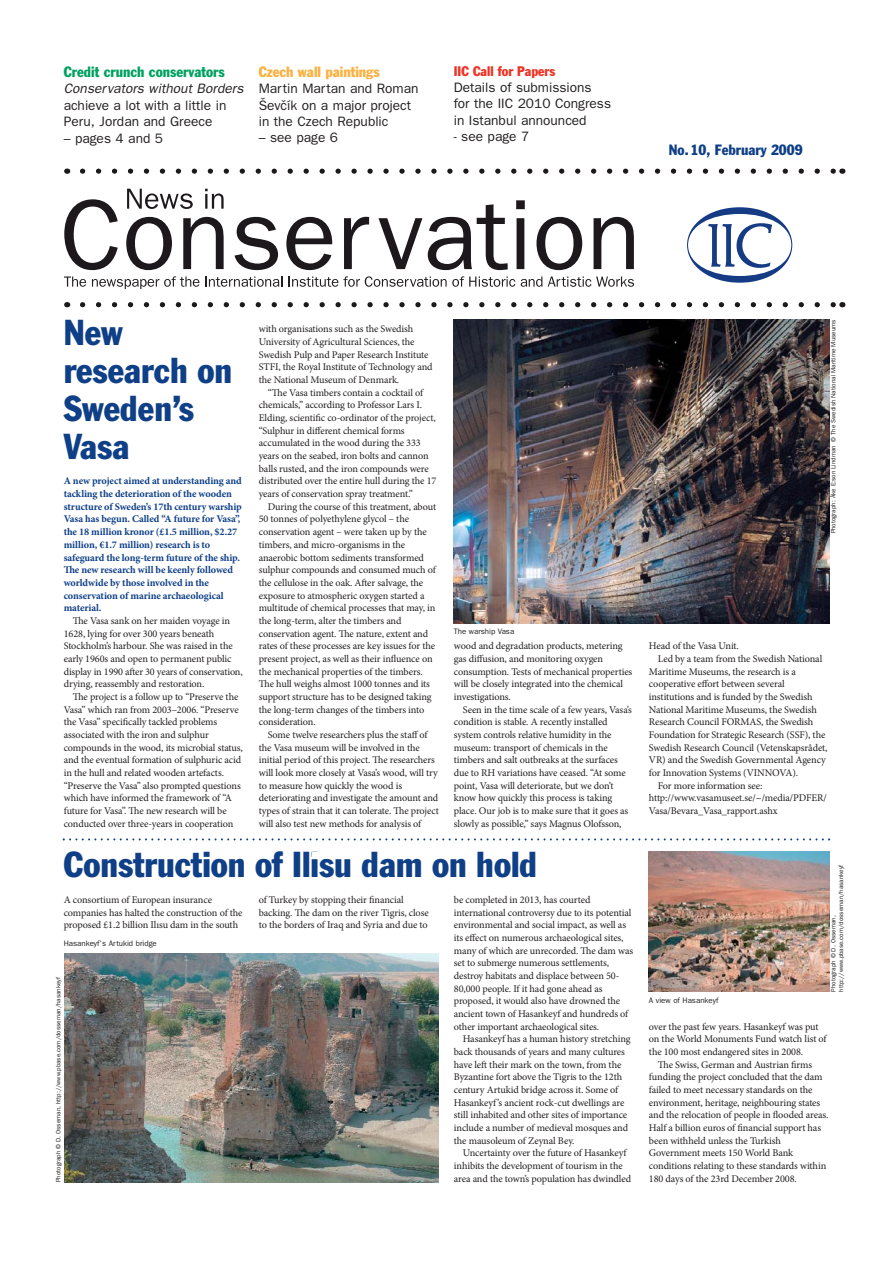
<style>
.page{position:relative;width:893px;height:1263px;background:#fff}
.page>*{position:absolute;margin:0;border:0;box-sizing:border-box;transform-origin:0 0}
.t1{font:condensed 35.4px/38.1px "Franklin Gothic LT";color:#0e3f87}
.t2{font:condensed 14.7px "Franklin Gothic LT";color:#00a160}
.t3{font:condensed 14.7px "Franklin Gothic LT";color:#fbb03f}
.t4{font:condensed 14.7px "Franklin Gothic LT";color:#0e3f87}
.t5{font:13.65px/16.4px "Franklin Gothic";color:#231f20}
.t6{font:italic 13.65px "Franklin Gothic";color:#231f20}
.t7{font:condensed 13.65px "Franklin Gothic LT";color:#ee3224}
.t8{font:10.2px/12.8px "Minion Pro";letter-spacing:-.01em;color:#231f20}
.t9{font:700 10.2px/12.8px "Minion Pro";letter-spacing:-.01em;color:#0e3f87}
.t10{font:7.8px "Franklin Gothic";color:#231f20}
.t11{font:6.3px/7.5px "Franklin Gothic";color:#231f20}
</style>
<div class="page">
<svg style="left:64px;top:199px;width:54px;height:71px"></svg>
<svg style="left:126px;top:217px;width:46px;height:53px"></svg>
<svg style="left:183px;top:217px;width:41px;height:52px"></svg>
<svg style="left:234px;top:217px;width:44px;height:53px"></svg>
<svg style="left:286px;top:217px;width:46px;height:53px"></svg>
<svg style="left:344px;top:217px;width:25px;height:52px"></svg>
<svg style="left:378px;top:218px;width:44px;height:51px"></svg>
<svg style="left:428px;top:204px;width:79px;height:66px"></svg>
<svg style="left:516px;top:200px;width:9px;height:69px"></svg>
<svg style="left:536px;top:217px;width:46px;height:53px"></svg>
<svg style="left:593px;top:217px;width:41px;height:52px"></svg>
<svg style="left:127px;top:189px;width:66px;height:20px"></svg>
<svg style="left:205px;top:189px;width:19px;height:20px"></svg>
<svg style="left:82px;top:302px;width:752px;height:5px"></svg>
<svg style="left:82px;top:169px;width:752px;height:5px"></svg>
<svg style="left:687px;top:207px;width:105px;height:76px"></svg>
<svg style="left:64px;top:277px;width:22px;height:10px"></svg>
<svg style="left:92px;top:276px;width:107px;height:13px"></svg>
<svg style="left:205px;top:277px;width:77px;height:10px"></svg>
<svg style="left:289px;top:276px;width:157px;height:11px"></svg>
<svg style="left:452px;top:276px;width:182px;height:11px"></svg>
<svg style="left:63px;top:838px;width:767px;height:3px"></svg>
<img style="left:454px;top:320px;width:375px;height:304px">
<img style="left:649px;top:852px;width:180px;height:140px">
<img style="left:64px;top:954px;width:375px;height:228px">
<h2 class="t2" style="left:64px;top:67px;width:162px">Credit crunch conservators</h2>
<h3 class="t6" style="left:64px;top:84px;width:183px">Conservators without Borders</h3>
<h3 class="t5" style="left:64px;top:98px;width:164px">achieve a lot with a little in<br>Peru, Jordan and Greece</h3>
<h3 class="t5" style="left:64px;top:131px;width:101px">– pages 4 and 5</h3>
<h2 class="t3" style="left:259px;top:67px;width:122px">Czech wall paintings</h2>
<h3 class="t5" style="left:259px;top:82px;width:161px">Martin Martan and Roman<br>Ševcˇík on a major project in the Czech Republic</h3>
<h3 class="t5" style="left:259px;top:131px;width:81px">– see page 6</h3>
<h3 class="t7" style="left:454px;top:67px;width:103px">IIC Call for Papers</h3>
<h3 class="t5" style="left:454px;top:80px;width:159px">Details of submissions<br>for the IIC 2010 Congress in Istanbul announced</h3>
<h3 class="t5" style="left:454px;top:129px;width:77px">- see page 7</h3>
<h2 class="t4" style="left:669px;top:144px;width:135px">No. 10 , February 200 9</h2>
<h1 class="t1" style="left:64px;top:316px;width:170px">New research on<br>Sweden’s<br>Vasa</h1>
<p class="t9" style="left:64px;top:476px;width:180px">A new project aimed at understanding and tackling the deterioration of the wooden structure of Sweden’s 17th century warship Vasa has begun. Called “A future for Vasa”, the 18 million kronor (£1.5 million, $2.27 million, €1.7 million) research is to safeguard the long-term future of the ship.<br>The new research will be keenly followed worldwide by those involved in the conservation of marine archaeological material.</p>
<p class="t8" style="left:64px;top:615px;width:180px;text-indent:9px">The Vasa sank on her maiden voyage in 1628, lying for over 300 years beneath Stockholm’s harbour. She was raised in the early 1960s and open to permanent public display in 1990 after 30 years of conservation, drying, reassembly and restoration.</p>
<p class="t8" style="left:64px;top:691px;width:181px;text-indent:9px">The project is a follow up to “Preserve the Vasa” which ran from 2003–2006. “Preserve the Vasa” specifically tackled problems associated with the iron and sulphur compounds in the wood, its microbial status, and the eventual formation of sulphuric acid in the hull and related wooden artefacts. “Preserve the Vasa” also prompted questions which have informed the framework of “A future for Vasa”. The new research will be conducted over three-years in cooperation</p>
<p class="t8" style="left:259px;top:324px;width:175px">with organisations such as the Swedish University of Agricultural Sciences, the Swedish Pulp and Paper Research Institute STFI, the Royal Institute of Technology and the National Museum of Denmark.</p>
<p class="t8" style="left:259px;top:387px;width:179px;text-indent:9px">“The Vasa timbers contain a cocktail of chemicals,” according to Professor Lars I.<br>Elding, scientific co-ordinator of the project, “Sulphur in different chemical forms accumulated in the wood during the 333 years on the seabed, iron bolts and cannon balls rusted, and the iron compounds were distributed over the entire hull during the 17 years of conservation spray treatment.”</p>
<p class="t8" style="left:259px;top:501px;width:179px;text-indent:9px">During the course of this treatment, about 50 tonnes of polyethylene glycol – the conservation agent – were taken up by the timbers, and micro-organisms in the anaerobic bottom sediments transformed sulphur compounds and consumed much of the cellulose in the oak. After salvage, the exposure to atmospheric oxygen started a multitude of chemical processes that may, in the long-term, alter the timbers and conservation agent. The nature, extent and rates of these processes are key issues for the present project, as well as their influence on the mechanical properties of the timbers.<br>The hull weighs almost 1000 tonnes and its support structure has to be designed taking the long-term changes of the timbers into consideration.</p>
<p class="t8" style="left:259px;top:729px;width:181px;text-indent:9px">Some twelve researchers plus the staff of the Vasa museum will be involved in the initial period of this project. The researchers will look more closely at Vasa’s wood, will try to measure how quickly the wood is deteriorating and investigate the amount and types of strain that it can tolerate. The project will also test new methods for analysis of</p>
<p class="t10" style="left:454px;top:629px;width:62px">The warship Vasa</p>
<p class="t8" style="left:454px;top:641px;width:180px">wood and degradation products, metering gas diffusion, and monitoring oxygen consumption. Tests of mechanical properties will be closely integrated into the chemical investigations.</p>
<p class="t8" style="left:454px;top:704px;width:179px;text-indent:9px">Seen in the time scale of a few years, Vasa’s condition is stable. A recently installed system controls relative humidity in the museum: transport of chemicals in the timbers and salt outbreaks at the surfaces due to RH variations have ceased. “At some point, Vasa will deteriorate, but we don’t know how quickly this process is taking place. Our job is to make sure that it goes as slowly as possible,” says Magnus Olofsson,</p>
<h1 class="t1" style="left:64px;top:848px;width:475px">Construction of Ilisu dam on hold</h1>
<p class="t8" style="left:259px;top:894px;width:171px">of Turkey by stopping their financial backing. The dam on the river Tigris, close to the borders of Iraq and Syria and due to</p>
<p class="t8" style="left:454px;top:894px;width:181px">be completed in 2013, has courted international controversy due to its potential environmental and social impact, as well as its effect on numerous archaeological sites, many of which are unrecorded. The dam was set to submerge numerous settlements, destroy habitats and displace between 50- 80,000 people. If it had gone ahead as proposed, it would also have drowned the ancient town of Hasankeyf and hundreds of other important archaeological sites.</p>
<p class="t8" style="left:454px;top:1034px;width:178px;text-indent:9px">Hasankeyf has a human history stretching back thousands of years and many cultures have left their mark on the town, from the Byzantine fort above the Tigris to the 12th century Artukid bridge across it. Some of Hasankeyf’s ancient rock-cut dwellings are still inhabited and other sites of importance include a number of medieval mosques and the mausoleum of Zeynal Bey.</p>
<p class="t8" style="left:454px;top:1148px;width:179px;text-indent:9px">Uncertainty over the future of Hasankeyf inhibits the development of tourism in the area and the town’s population has dwindled</p>
<p class="t8" style="left:64px;top:894px;width:180px">A consortium of European insurance companies has halted the construction of the proposed £1.2 billion Ilısu dam in the south</p>
<p class="t10" style="left:64px;top:941px;width:95px">Hasankeyf’s Artukid bridge</p>
<p class="t11" style="left:55px;top:1182px;width:206px;rotate:-90deg">Photograph © D. Osseman, http://www.pbase.com/dosseman/hasankeyf</p>
<p class="t11" style="left:830px;top:533px;width:215px;rotate:-90deg">Photograph: Åke E:son Lindman © The Swedish National Maritime Museums</p>
<p class="t8" style="left:649px;top:641px;width:91px">Head of the Vasa Unit.</p>
<p class="t8" style="left:657px;top:653px;width:166px">Led by a team from the Swedish National</p>
<p class="t8" style="left:649px;top:666px;width:148px">Maritime Museums, the research is a</p>
<p class="t8" style="left:649px;top:679px;width:137px">cooperative effort between several</p>
<p class="t8" style="left:649px;top:691px;width:165px">institutions and is funded by the Swedish</p>
<p class="t8" style="left:649px;top:704px;width:169px">National Maritime Museums, the Swedish</p>
<p class="t8" style="left:649px;top:717px;width:166px">Research Council FORMAS, the Swedish</p>
<p class="t8" style="left:649px;top:729px;width:178px">Foundation for Strategic Research (SSF), the</p>
<p class="t8" style="left:649px;top:742px;width:180px">Swedish Research Council (Vetenskapsrådet,</p>
<p class="t8" style="left:649px;top:755px;width:178px">VR) and the Swedish Governmental Agency</p>
<p class="t8" style="left:649px;top:767px;width:151px">for Innovation Systems (VINNOVA).</p>
<p class="t8" style="left:657px;top:780px;width:106px">For more information see:</p>
<p class="t8" style="left:649px;top:793px;width:179px">http://www.vasamuseet.se/~/media/PDFER/</p>
<p class="t8" style="left:649px;top:805px;width:130px">Vasa/Bevara_Vasa_rapport.ashx</p>
<p class="t10" style="left:649px;top:998px;width:71px">A view of Hasankeyf</p>
<p class="t11" style="left:830px;top:992px;width:128px;rotate:-90deg">Photograph © D. Osseman, http://www.pbase.com/dosseman/hasankeyf</p>
<p class="t8" style="left:649px;top:1021px;width:179px">over the past few years. Hasankeyf was put on the World Monuments Fund watch list of the 100 most endangered sites in 2008.</p>
<p class="t8" style="left:649px;top:1059px;width:181px;text-indent:9px">The Swiss, German and Austrian firms funding the project concluded that the dam failed to meet necessary standards on the environment, heritage, neighbouring states and the relocation of people in flooded areas.<br>Half a billion euros of financial support has been withheld unless the Turkish Government meets 150 World Bank conditions relating to these standards within 180 days of the 23rd December 2008.</p>
</div>
